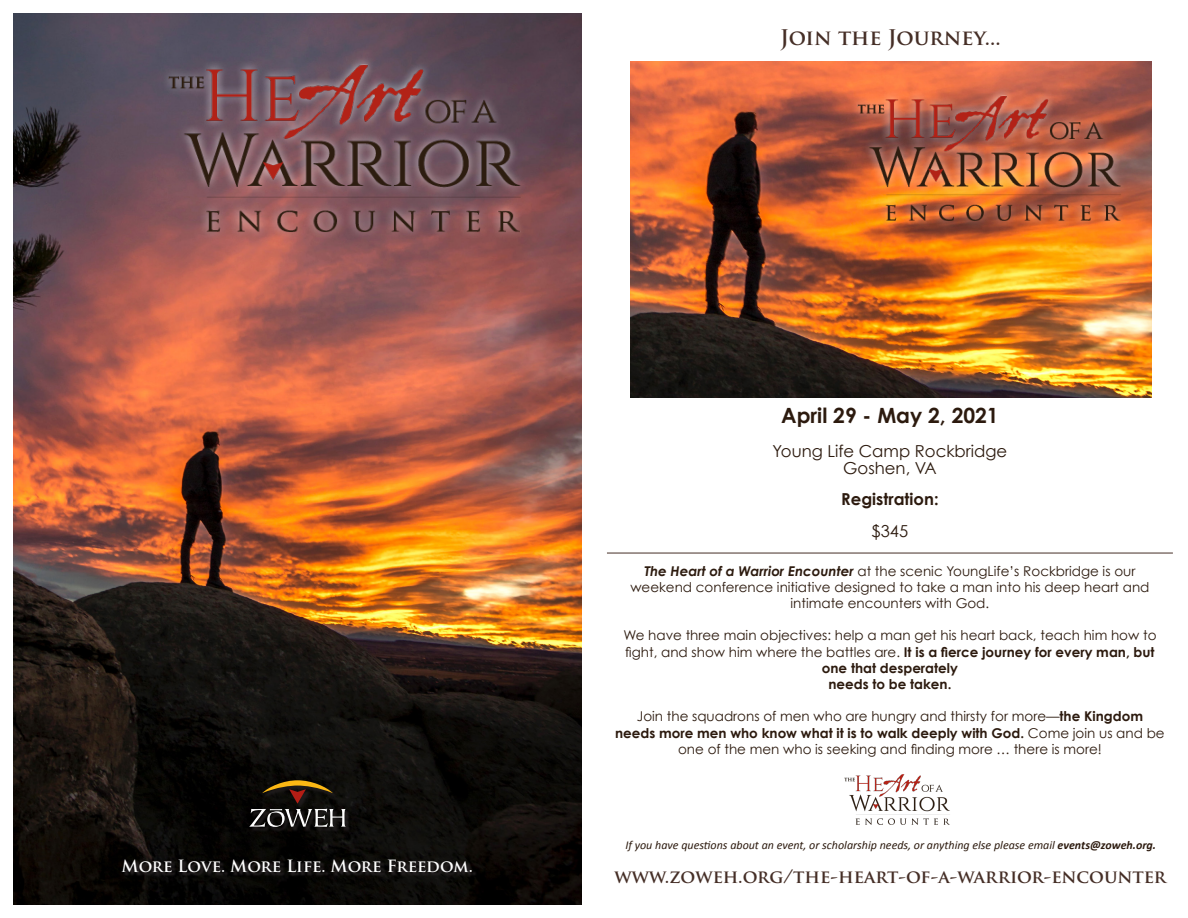
<style>
.page{position:relative;width:1188px;height:918px;background:#fff}
.page>*{position:absolute;margin:0;border:0;box-sizing:border-box;transform-origin:0 0}
.t1{font:700 21px "Trajan Pro";color:#452e26}
.t2{font:700 21px "Century Gothic";color:#2c1a0e}
.t3{font:700 18px "Trajan Pro";color:#452e26}
.t4{font:16.5px "Century Gothic";color:#2c1a0e}
.t5{font:700 16.5px "Trajan Pro";letter-spacing:-.005em;color:#fff}
.t6{font:700 16.5px "Century Gothic";color:#2c1a0e}
.t7{font:13.5px/16.2px "Century Gothic";color:#2c1a0e;text-align:center}
.t8{font:700 13.5px "Century Gothic";color:#2c1a0e}
.t9{font:italic 12px "Calibri";color:#2c1a0e}
.s1{font-weight:700;font-style:italic}
.s2{font-weight:700}
</style>
<div class="page">
<img style="left:14px;top:14px;width:567px;height:890px">
<div style="left:250px;top:780px;width:101px;height:52px;background:#231f20;opacity:.75"></div>
<svg style="left:249px;top:780px;width:97px;height:47px;background:#3a3126"></svg>
<svg style="left:122px;top:860px;width:355px;height:17px;background:#110f0e"></svg>
<div style="left:160px;top:56px;width:367px;height:184px;background:#fff;opacity:.75"></div>
<img style="left:161px;top:61px;width:369px;height:178px">
<hr style="left:607px;top:553px;width:566px;height:1px;background:#452e26">
<img style="left:631px;top:61px;width:520px;height:336px">
<div style="left:849px;top:86px;width:280px;height:144px;background:#fff;opacity:.75"></div>
<img style="left:852px;top:93px;width:277px;height:134px">
<img style="left:844px;top:774px;width:106px;height:51px">
<p class="t1" style="left:780px;top:24px;width:222px">Join the Journey...</p>
<p class="t5" style="left:122px;top:856px;width:353px">More Love. More Life. More Freedom.</p>
<p class="t2" style="left:781px;top:402px;width:219px">April 29 - May 2, 2021</p>
<p class="t4" style="left:773px;top:441px;width:236px">Young Life Camp Rockbridge</p>
<p class="t4" style="left:843px;top:458px;width:95px">Goshen, VA</p>
<p class="t6" style="left:841px;top:489px;width:99px">Registration:</p>
<p class="t4" style="left:872px;top:521px;width:38px">$345</p>
<p class="t7" style="left:630px;top:562px;width:521px"><span class="s1">The Heart of a Warrior Encounter</span> at the scenic YoungLife’s Rockbridge is our weekend conference initiative designed to take a man into his deep heart and intimate encounters with God.</p>
<p class="t7" style="left:623px;top:627px;width:535px">We have three main objectives: help a man get his heart back, teach him how to fight, and show him where the battles are. <span class="s2">It is a fierce journey for every man, but one that desperately</span></p>
<p class="t8" style="left:828px;top:676px;width:125px">needs to be taken.</p>
<p class="t7" style="left:615px;top:708px;width:551px">Join the squadrons of men who are hungry and thirsty for more—<span class="s2">the Kingdom needs more men who know what it is to walk deeply with God.</span> Come join us and be one of the men who is seeking and finding more … there is more!</p>
<p class="t9" style="left:625px;top:837px;width:532px">If you have questions about an event, or scholarship needs, or anything else please email <span class="s2">events@zoweh.org.</span></p>
<p class="t3" style="left:615px;top:865px;width:553px">www.zoweh.org/the-heart-of-a-warrior-encounter</p>
</div>
